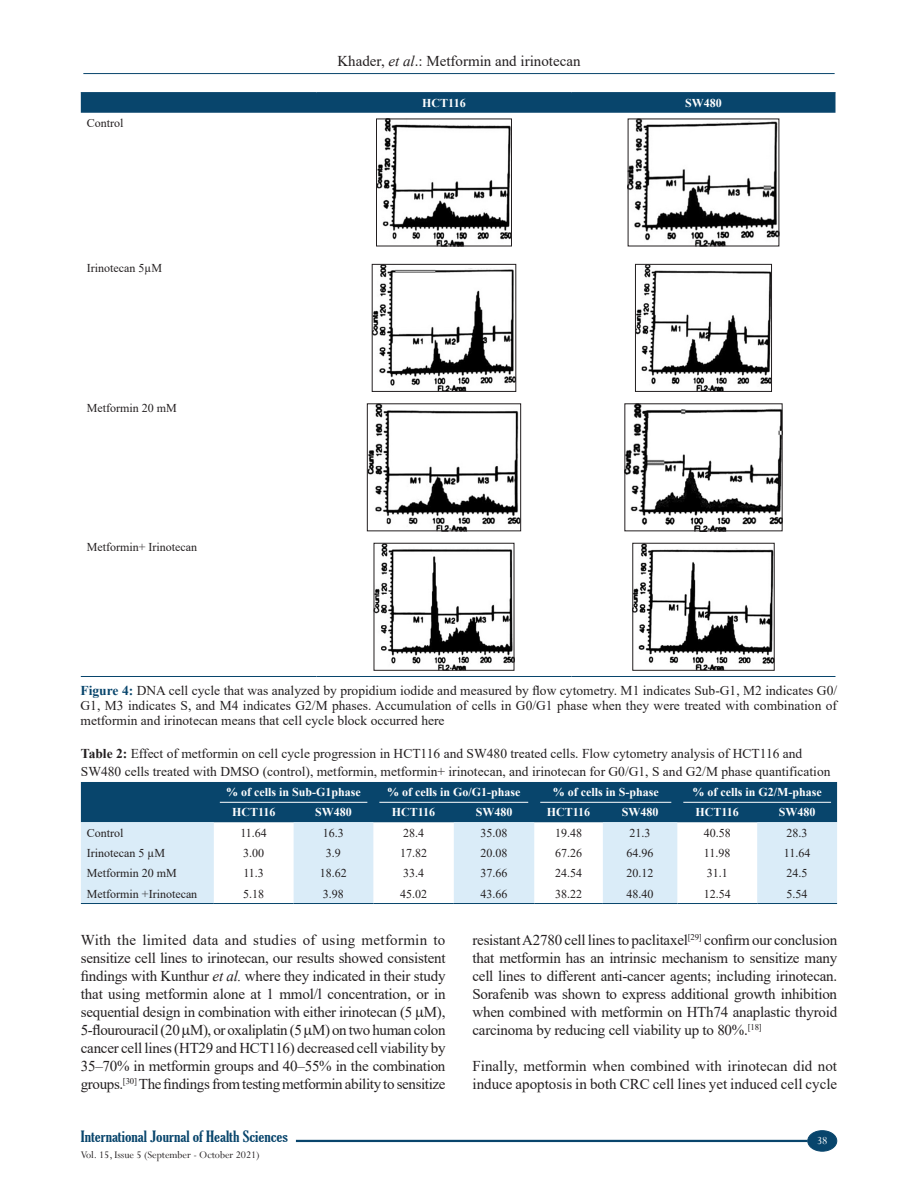
<style>
.page{position:relative;width:918px;height:1188px;background:#fff}
.page>*{position:absolute;margin:0;border:0;box-sizing:border-box;transform-origin:0 0}
.TX{font:15px/18px "Times New Roman";color:#231f20;text-align:justify}
.t1{font:extra-condensed 15px "Gloucester";color:#08456c;scale:1.25 1}
.TT{font:13.5px/15px "Times New Roman";color:#231f20}
.TB{font:12px "Times New Roman";color:#231f20}
.TCH{font:700 12px "Times New Roman";color:#fff}
.TBL{font:12px "Times New Roman";color:#231f20}
.t2{font:12px "Perpetua";color:#fff}
.t3{font:11.25px "Perpetua";letter-spacing:-.005em;color:#231f20}
.s1{font-style:italic}
.s2{font-weight:700;color:#08456c}
.s3{font-weight:700}
</style>
<div class="page">
<hr style="left:83px;top:73px;width:752px;height:1px;background:#08456c">
<div style="left:808px;top:1131px;width:29px;height:20px;background:#08456c;border-radius:50%"></div>
<div style="left:807px;top:1130px;width:30px;height:22px;border:1px solid #08456c;border-radius:50%"></div>
<hr style="left:296px;top:1140px;width:512px;height:2px;background:#08456c">
<div style="left:81px;top:782px;width:756px;height:40px;background:#08456c"></div>
<svg style="left:81px;top:822px;width:756px;height:81px;fill:#daecf8"></svg>
<hr style="left:81px;top:903px;width:133px;height:1px;background:#08456c">
<hr style="left:214px;top:903px;width:80px;height:1px;background:#08456c">
<hr style="left:294px;top:903px;width:79px;height:1px;background:#08456c">
<hr style="left:373px;top:903px;width:81px;height:1px;background:#08456c">
<hr style="left:454px;top:903px;width:80px;height:1px;background:#08456c">
<hr style="left:534px;top:903px;width:69px;height:1px;background:#08456c">
<hr style="left:603px;top:903px;width:74px;height:1px;background:#08456c">
<hr style="left:677px;top:903px;width:80px;height:1px;background:#08456c">
<hr style="left:757px;top:903px;width:80px;height:1px;background:#08456c">
<hr style="left:220px;top:802px;width:147px;height:1px;background:#fff">
<hr style="left:379px;top:802px;width:149px;height:1px;background:#fff">
<hr style="left:540px;top:802px;width:131px;height:1px;background:#fff">
<hr style="left:683px;top:802px;width:148px;height:1px;background:#fff">
<div style="left:81px;top:93px;width:755px;height:20px;background:#08456c"></div>
<hr style="left:81px;top:92px;width:235px;height:1px;background:#08456c">
<hr style="left:316px;top:92px;width:256px;height:1px;background:#08456c">
<hr style="left:572px;top:92px;width:264px;height:1px;background:#08456c">
<hr style="left:81px;top:676px;width:235px;height:1px;background:#08456c">
<hr style="left:316px;top:676px;width:256px;height:1px;background:#08456c">
<hr style="left:572px;top:676px;width:264px;height:1px;background:#08456c">
<img style="left:378px;top:121px;width:132px;height:123px">
<div style="left:376px;top:119px;width:136px;height:127px;border:1px solid #231f20"></div>
<img style="left:630px;top:121px;width:147px;height:123px">
<img style="left:374px;top:266px;width:140px;height:124px">
<div style="left:372px;top:264px;width:144px;height:128px;border:1px solid #231f20"></div>
<img style="left:637px;top:266px;width:133px;height:124px">
<div style="left:635px;top:264px;width:137px;height:128px;border:1px solid #231f20"></div>
<img style="left:369px;top:406px;width:150px;height:123px">
<div style="left:367px;top:404px;width:154px;height:127px;border:1px solid #231f20"></div>
<img style="left:627px;top:406px;width:153px;height:123px">
<div style="left:625px;top:404px;width:157px;height:127px;border:1px solid #231f20"></div>
<img style="left:376px;top:545px;width:136px;height:123px">
<div style="left:374px;top:543px;width:140px;height:127px;border:1px solid #231f20"></div>
<img style="left:635px;top:545px;width:137px;height:123px">
<div style="left:633px;top:543px;width:141px;height:127px;border:1px solid #231f20"></div>
<p class="TX" style="left:337px;top:51px;width:245px">Khader, <span class="s1">et al</span>.: Metformin and irinotecan</p>
<p class="TB" style="left:87px;top:115px;width:38px">Control</p>
<p class="TB" style="left:87px;top:260px;width:77px">Irinotecan 5µM</p>
<p class="TB" style="left:87px;top:399px;width:91px">Metformin 20 mM</p>
<p class="TBL" style="left:87px;top:539px;width:112px">Metformin+ Irinotecan</p>
<p class="TCH" style="left:422px;top:94px;width:45px">HCT116</p>
<p class="TCH" style="left:685px;top:94px;width:38px">SW480</p>
<p class="TT" style="left:81px;top:683px;width:758px;text-align:justify"><span class="s2">Figure 4:</span> DNA cell cycle that was analyzed by propidium iodide and measured by flow cytometry. M1 indicates Sub-G1, M2 indicates G0/ G1, M3 indicates S, and M4 indicates G2/M phases. Accumulation of cells in G0/G1 phase when they were treated with combination of metformin and irinotecan means that cell cycle block occurred here</p>
<p class="TT" style="left:81px;top:744px;width:751px;line-height:18px"><span class="s3">Table 2:</span> Effect of metformin on cell cycle progression in HCT116 and SW480 treated cells. Flow cytometry analysis of HCT116 and<br>SW480 cells treated with DMSO (control), metformin, metformin+ irinotecan, and irinotecan for G0/G1, S and G2/M phase quantification</p>
<p class="TCH" style="left:226px;top:783px;width:136px">% of cells in Sub-G1phase</p>
<p class="TCH" style="left:387px;top:783px;width:135px">% of cells in Go/G1-phase</p>
<p class="TCH" style="left:553px;top:783px;width:108px">% of cells in S-phase</p>
<p class="TCH" style="left:693px;top:783px;width:131px">% of cells in G2/M-phase</p>
<p class="TCH" style="left:232px;top:804px;width:45px">HCT116</p>
<p class="TCH" style="left:315px;top:804px;width:38px">SW480</p>
<p class="TCH" style="left:392px;top:804px;width:45px">HCT116</p>
<p class="TCH" style="left:476px;top:804px;width:38px">SW480</p>
<p class="TCH" style="left:547px;top:804px;width:45px">HCT116</p>
<p class="TCH" style="left:622px;top:804px;width:38px">SW480</p>
<p class="TCH" style="left:696px;top:804px;width:45px">HCT116</p>
<p class="TCH" style="left:779px;top:804px;width:38px">SW480</p>
<p class="TB" style="left:87px;top:824px;width:38px">Control</p>
<p class="TB" style="left:240px;top:824px;width:28px">11.64</p>
<p class="TB" style="left:323px;top:824px;width:22px">16.3</p>
<p class="TB" style="left:403px;top:824px;width:22px">28.4</p>
<p class="TB" style="left:481px;top:824px;width:28px">35.08</p>
<p class="TB" style="left:555px;top:824px;width:28px">19.48</p>
<p class="TB" style="left:630px;top:824px;width:22px">21.3</p>
<p class="TB" style="left:704px;top:824px;width:28px">40.58</p>
<p class="TB" style="left:787px;top:824px;width:22px">28.3</p>
<p class="TB" style="left:87px;top:844px;width:80px">Irinotecan 5 µM</p>
<p class="TB" style="left:243px;top:844px;width:22px">3.00</p>
<p class="TB" style="left:326px;top:844px;width:16px">3.9</p>
<p class="TB" style="left:400px;top:844px;width:28px">17.82</p>
<p class="TB" style="left:481px;top:844px;width:28px">20.08</p>
<p class="TB" style="left:555px;top:844px;width:28px">67.26</p>
<p class="TB" style="left:627px;top:844px;width:28px">64.96</p>
<p class="TB" style="left:704px;top:844px;width:28px">11.98</p>
<p class="TB" style="left:784px;top:844px;width:28px">11.64</p>
<p class="TB" style="left:87px;top:865px;width:91px">Metformin 20 mM</p>
<p class="TB" style="left:243px;top:865px;width:22px">11.3</p>
<p class="TB" style="left:320px;top:865px;width:28px">18.62</p>
<p class="TB" style="left:403px;top:865px;width:22px">33.4</p>
<p class="TB" style="left:481px;top:865px;width:28px">37.66</p>
<p class="TB" style="left:555px;top:865px;width:28px">24.54</p>
<p class="TB" style="left:627px;top:865px;width:28px">20.12</p>
<p class="TB" style="left:707px;top:865px;width:22px">31.1</p>
<p class="TB" style="left:787px;top:865px;width:22px">24.5</p>
<p class="TB" style="left:87px;top:885px;width:112px">Metformin +Irinotecan</p>
<p class="TB" style="left:243px;top:885px;width:22px">5.18</p>
<p class="TB" style="left:323px;top:885px;width:22px">3.98</p>
<p class="TB" style="left:400px;top:885px;width:28px">45.02</p>
<p class="TB" style="left:481px;top:885px;width:28px">43.66</p>
<p class="TB" style="left:555px;top:885px;width:28px">38.22</p>
<p class="TB" style="left:627px;top:885px;width:28px">48.40</p>
<p class="TB" style="left:704px;top:885px;width:28px">12.54</p>
<p class="TB" style="left:787px;top:885px;width:22px">5.54</p>
<p class="TX" style="left:81px;top:930px;width:366px">With the limited data and studies of using metformin to sensitize cell lines to irinotecan, our results showed consistent findings with Kunthur <span class="s1">et al.</span> where they indicated in their study that using metformin alone at 1 mmol/l concentration, or in sequential design in combination with either irinotecan (5 M), 5-flourouracil (20 M), or oxaliplatin (5 M) on two human colon cancer cell lines (HT29 and HCT116) decreased cell viability by 35–70% in metformin groups and 40–55% in the combination groups.<sup>[30]</sup> The findings from testing metformin ability to sensitize</p>
<p class="TX" style="left:472px;top:930px;width:366px">resistant A2780 cell lines to paclitaxel<sup>[29]</sup> confirm our conclusion that metformin has an intrinsic mechanism to sensitize many cell lines to different anti-cancer agents; including irinotecan.<br>Sorafenib was shown to express additional growth inhibition when combined with metformin on HTh74 anaplastic thyroid carcinoma by reducing cell viability up to 80%.<sup>[18]</sup></p>
<p class="TX" style="left:472px;top:1056px;width:366px">Finally, metformin when combined with irinotecan did not induce apoptosis in both CRC cell lines yet induced cell cycle</p>
<p class="t1" style="left:81px;top:1128px;width:167px">International Journal of Health Sciences</p>
<p class="t2" style="left:817px;top:1133px;width:12px">38</p>
<p class="t3" style="left:81px;top:1148px;width:180px">Vol. 15, Issue 5 (September - October 2021)</p>
</div>
